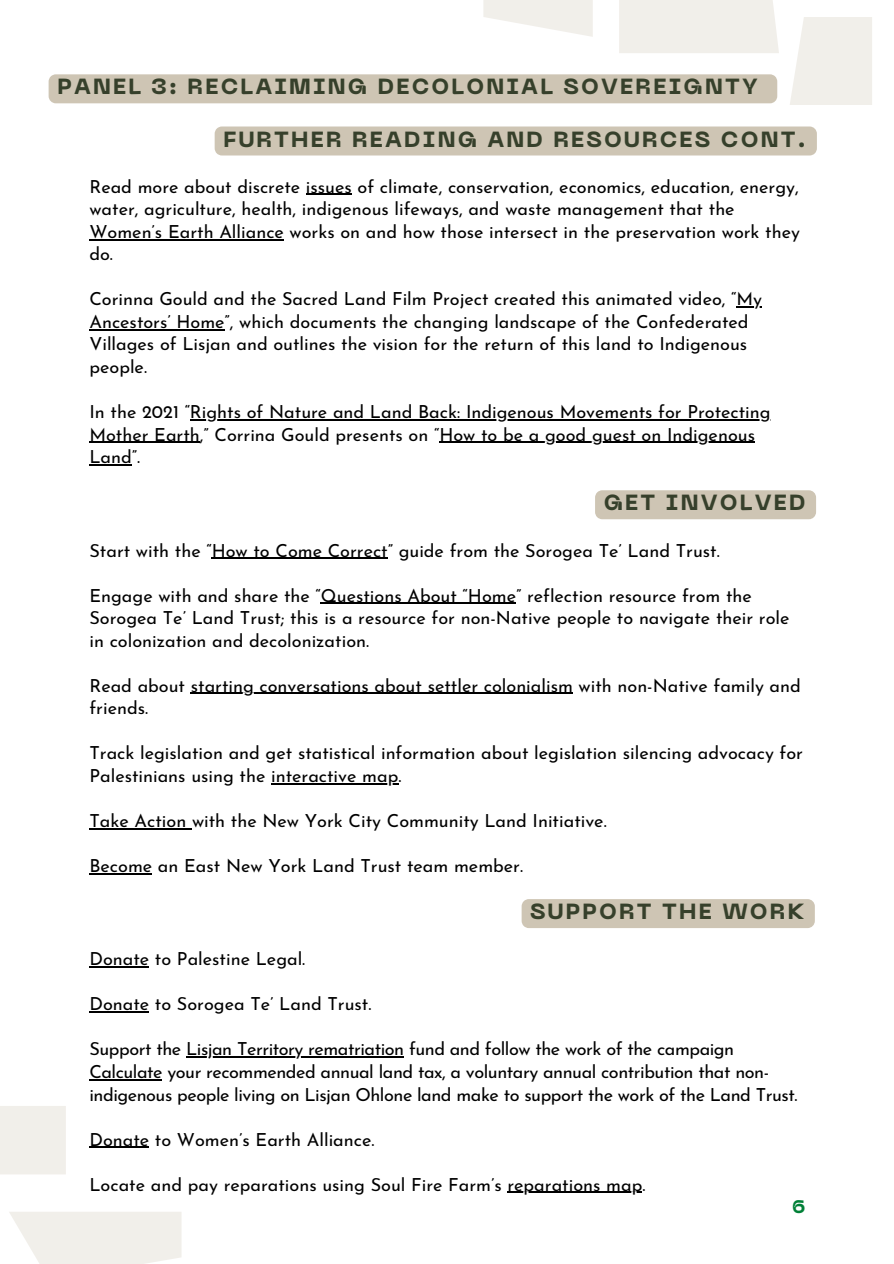
<style>
.page{position:relative;width:894px;height:1264px;background:#fff}
.page>*{position:absolute;margin:0;border:0;box-sizing:border-box;transform-origin:0 0}
.t1{font:800 21.75px "PP Neue Machina";letter-spacing:.1em;color:#36402b}
.t2{font:18px/22.5px "Josefin Sans";color:#000}
.t3{font:18px/22.5px "Josefin Sans";letter-spacing:-.025em;color:#000}
.t4{font:800 18px "PP Neue Machina";color:#008037}
</style>
<div class="page">
<div style="left:49px;top:74px;width:420px;height:29px;background:#cec5b4"></div>
<svg style="left:0;top:1080px;width:182px;height:183px"></svg>
<svg style="left:469px;top:0;width:403px;height:156px"></svg>
<div style="left:214px;top:126px;width:602px;height:29px;background:#cec5b4"></div>
<div style="left:595px;top:490px;width:220px;height:29px;background:#cec5b4"></div>
<div style="left:521px;top:899px;width:293px;height:29px;background:#cec5b4"></div>
<hr style="left:306px;top:194px;width:46px;height:1px;background:#000">
<hr style="left:89px;top:239px;width:195px;height:1px;background:#000">
<hr style="left:736px;top:306px;width:26px;height:2px;background:#000">
<hr style="left:89px;top:329px;width:135px;height:1px;background:#000">
<hr style="left:190px;top:419px;width:580px;height:1px;background:#000">
<hr style="left:89px;top:442px;width:111px;height:1px;background:#000">
<hr style="left:439px;top:442px;width:315px;height:1px;background:#000">
<hr style="left:89px;top:464px;width:43px;height:1px;background:#000">
<hr style="left:212px;top:557px;width:175px;height:2px;background:#000">
<hr style="left:321px;top:602px;width:195px;height:2px;background:#000">
<hr style="left:191px;top:693px;width:381px;height:1px;background:#000">
<hr style="left:271px;top:783px;width:127px;height:1px;background:#000">
<hr style="left:89px;top:828px;width:103px;height:1px;background:#000">
<hr style="left:89px;top:873px;width:63px;height:1px;background:#000">
<hr style="left:89px;top:966px;width:60px;height:1px;background:#000">
<hr style="left:89px;top:1011px;width:60px;height:1px;background:#000">
<hr style="left:186px;top:1056px;width:217px;height:1px;background:#000">
<hr style="left:89px;top:1079px;width:73px;height:1px;background:#000">
<hr style="left:89px;top:1146px;width:60px;height:1px;background:#000">
<hr style="left:507px;top:1191px;width:135px;height:1px;background:#000">
<p class="t1" style="left:57px;top:78px;width:701px">PANEL 3: RECLAIMING DECOLONIAL SOVEREIGNTY</p>
<p class="t1" style="left:223px;top:131px;width:583px">FURTHER READING AND RESOURCES CONT.</p>
<p class="t2" style="left:89px;top:177px;width:712px">Read more about discrete issues of climate, conservation, economics, education, energy, water, agriculture, health, indigenous lifeways, and waste management that the Women’s Earth Alliance works on and how those intersect in the preservation work they do.</p>
<p class="t2" style="left:89px;top:290px;width:674px">Corinna Gould and the Sacred Land Film Project created this animated video, “My Ancestors’ Home”, which documents the changing landscape of the Confederated Villages of Lisjan and outlines the vision for the return of this land to Indigenous people.</p>
<p class="t2" style="left:89px;top:402px;width:682px">In the 2021 “Rights of Nature and Land Back: Indigenous Movements for Protecting<br>Mother Earth,” Corrina Gould presents on “How to be a good guest on Indigenous<br>Land”.</p>
<p class="t1" style="left:603px;top:494px;width:203px">GET INVOLVED</p>
<p class="t2" style="left:89px;top:541px;width:631px">Start with the “How to Come Correct” guide from the Sorogea Te’ Land Trust.</p>
<p class="t2" style="left:89px;top:586px;width:701px">Engage with and share the “Questions About “Home” reflection resource from the<br>Sorogea Te’ Land Trust; this is a resource for non-Native people to navigate their role in colonization and decolonization.</p>
<p class="t2" style="left:89px;top:676px;width:712px">Read about starting conversations about settler colonialism with non-Native family and friends.</p>
<p class="t2" style="left:89px;top:743px;width:715px">Track legislation and get statistical information about legislation silencing advocacy for<br>Palestinians using the interactive map.</p>
<p class="t2" style="left:89px;top:811px;width:518px">Take Action with the New York City Community Land Initiative.</p>
<p class="t2" style="left:89px;top:856px;width:435px">Become an East New York Land Trust team member.</p>
<p class="t1" style="left:530px;top:903px;width:275px">SUPPORT THE WORK</p>
<p class="t2" style="left:89px;top:949px;width:217px">Donate to Palestine Legal.</p>
<p class="t2" style="left:89px;top:994px;width:283px">Donate to Sorogea Te’ Land Trust.</p>
<p class="t3" style="left:89px;top:1039px;width:646px">Support the Lisjan Territory rematriation fund and follow the work of the campaign</p>
<p class="t3" style="left:89px;top:1062px;width:709px">Calculate your recommended annual land tax, a voluntary annual contribution that non&shy;indigenous people living on Lisjan Ohlone land make to support the work of the Land Trust.</p>
<p class="t2" style="left:89px;top:1129px;width:286px">Donate to Women’s Earth Alliance.</p>
<p class="t2" style="left:89px;top:1174px;width:557px">Locate and pay reparations using Soul Fire Farm’s reparations map.</p>
<p class="t4" style="left:792px;top:1200px;width:15px">6</p>
</div>
